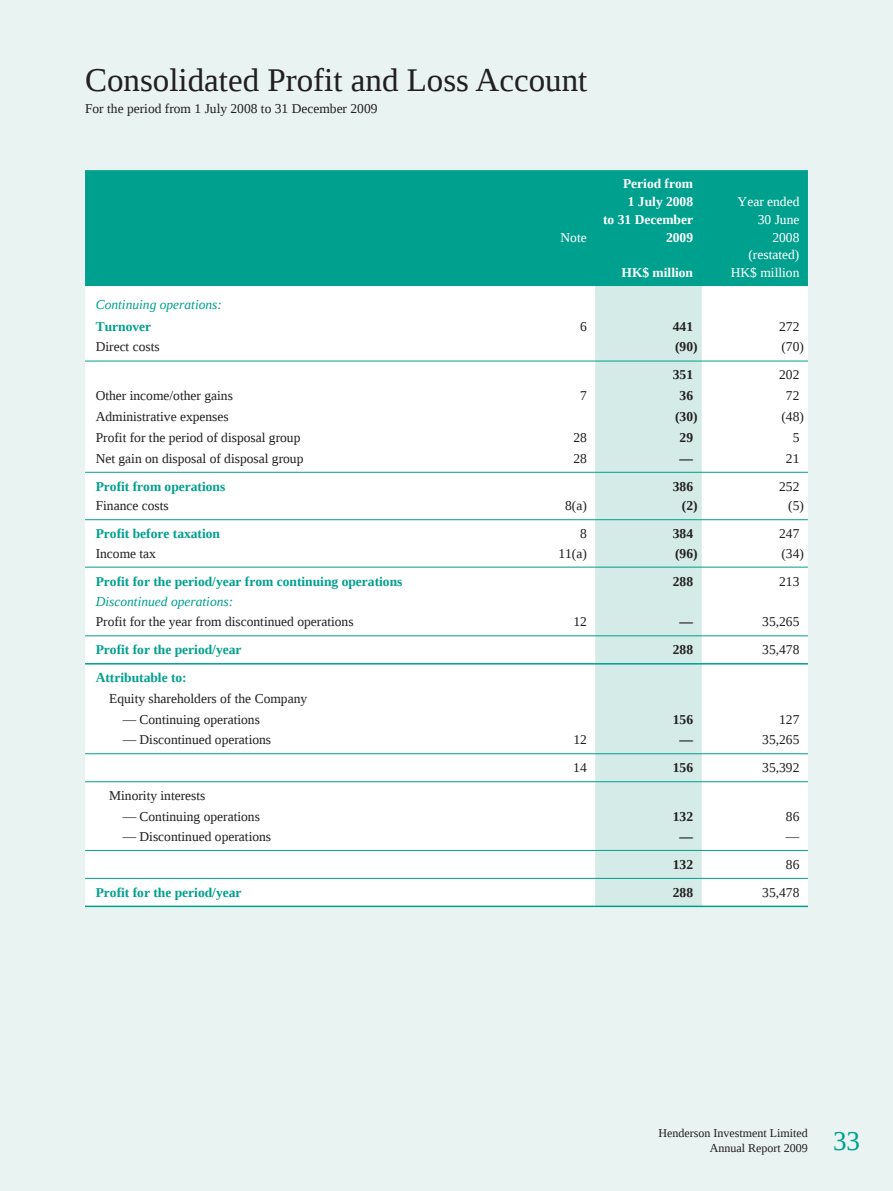
<style>
.page{position:relative;width:893px;height:1191px;background:#fff}
.page>*{position:absolute;margin:0;border:0;box-sizing:border-box;transform-origin:0 0}
.t1{font:33px "Liberation Serif";color:#231f20}
.t2{font:27px "Liberation Serif";color:#00a08e}
.t3{font:13.5px/20.4px "Liberation Serif";color:#231f20}
.t4{font:700 13.5px "Liberation Serif";color:#00a08e}
.t5{font:700 13.5px "Liberation Serif";color:#231f20}
.t6{font:700 13.5px/18px "Liberation Serif";color:#fff;text-align:right}
.t7{font:13.5px/18px "Liberation Serif";color:#fff;text-align:right}
.t8{font:italic 13.5px/21.6px "Liberation Serif";color:#00a08e}
.t9{font:12px/14.4px "Liberation Serif";color:#231f20;text-align:right}
.s1{font-weight:700;font-style:normal}
.s2{font-style:italic;color:#00a08e}
.s3{font-weight:700;color:#00a08e}
</style>
<div class="page">
<div style="left:0;top:0;width:893px;height:1190px;background:#e9f4f2"></div>
<div style="left:85px;top:170px;width:723px;height:116px;background:#00a08e"></div>
<div style="left:85px;top:287px;width:723px;height:618px;background:#fff"></div>
<div style="left:595px;top:286px;width:107px;height:619px;background:#d4ebe7"></div>
<hr style="left:85px;top:361px;width:723px;height:1px;background:#00a08e">
<hr style="left:85px;top:472px;width:723px;height:1px;background:#00a08e">
<hr style="left:85px;top:905px;width:723px;height:2px;background:#00a08e">
<hr style="left:85px;top:850px;width:723px;height:1px;background:#00a08e">
<hr style="left:85px;top:878px;width:723px;height:1px;background:#00a08e">
<hr style="left:85px;top:753px;width:723px;height:1px;background:#00a08e">
<hr style="left:85px;top:781px;width:723px;height:1px;background:#00a08e">
<hr style="left:85px;top:663px;width:723px;height:1px;background:#00a08e">
<hr style="left:85px;top:635px;width:723px;height:1px;background:#00a08e">
<hr style="left:85px;top:567px;width:723px;height:1px;background:#00a08e">
<hr style="left:85px;top:519px;width:723px;height:1px;background:#00a08e">
<p class="t1" style="left:85px;top:62px;width:504px">Consolidated Profit and Loss Account</p>
<p class="t3" style="left:85px;top:98px;width:294px">For the period from 1 July 2008 to 31 December 2009</p>
<p class="t7" style="left:561px;top:228px;width:28px">Note</p>
<p class="t6" style="left:603px;top:174px;width:91px">Period from<br>1 July 2008<br>to 31 December<br>2009</p>
<p class="t6" style="left:621px;top:264px;width:73px">HK$ million</p>
<p class="t7" style="left:738px;top:192px;width:63px">Year ended<br>30 June<br>2008</p>
<p class="t7" style="left:731px;top:246px;width:70px">(restated)<br>HK$ million</p>
<p class="t8" style="left:96px;top:294px;width:128px">Continuing operations:<br><span class="s1">Turnover</span></p>
<p class="t3" style="left:580px;top:316px;width:8px">6</p>
<p class="t5" style="left:673px;top:319px;width:22px">441</p>
<p class="t3" style="left:779px;top:316px;width:22px">272</p>
<p class="t3" style="left:96px;top:337px;width:66px">Direct costs</p>
<p class="t5" style="left:675px;top:339px;width:24px">(90)</p>
<p class="t3" style="left:781px;top:337px;width:24px">(70)</p>
<p class="t5" style="left:673px;top:367px;width:22px">351</p>
<p class="t3" style="left:779px;top:365px;width:22px">202</p>
<p class="t3" style="left:96px;top:385px;width:139px">Other income/other gains</p>
<p class="t3" style="left:580px;top:385px;width:8px">7</p>
<p class="t5" style="left:680px;top:388px;width:15px">36</p>
<p class="t3" style="left:786px;top:385px;width:15px">72</p>
<p class="t3" style="left:96px;top:406px;width:135px">Administrative expenses</p>
<p class="t5" style="left:675px;top:409px;width:24px">(30)</p>
<p class="t3" style="left:781px;top:406px;width:24px">(48)</p>
<p class="t3" style="left:96px;top:427px;width:206px">Profit for the period of disposal group</p>
<p class="t3" style="left:573px;top:427px;width:15px">28</p>
<p class="t5" style="left:680px;top:430px;width:15px">29</p>
<p class="t3" style="left:793px;top:427px;width:8px">5</p>
<p class="t3" style="left:96px;top:448px;width:209px">Net gain on disposal of disposal group</p>
<p class="t3" style="left:573px;top:448px;width:15px">28</p>
<p class="t5" style="left:680px;top:451px;width:15px">—</p>
<p class="t3" style="left:786px;top:448px;width:15px">21</p>
<p class="t4" style="left:96px;top:478px;width:131px">Profit from operations</p>
<p class="t5" style="left:673px;top:478px;width:22px">386</p>
<p class="t3" style="left:779px;top:476px;width:22px">252</p>
<p class="t3" style="left:96px;top:495px;width:75px">Finance costs</p>
<p class="t3" style="left:565px;top:495px;width:23px">8(a)</p>
<p class="t5" style="left:682px;top:498px;width:17px">(2)</p>
<p class="t3" style="left:788px;top:495px;width:17px">(5)</p>
<p class="t4" style="left:96px;top:526px;width:126px">Profit before taxation</p>
<p class="t3" style="left:580px;top:523px;width:8px">8</p>
<p class="t5" style="left:673px;top:526px;width:22px">384</p>
<p class="t3" style="left:779px;top:523px;width:22px">247</p>
<p class="t3" style="left:96px;top:543px;width:62px">Income tax</p>
<p class="t3" style="left:558px;top:543px;width:30px">11(a)</p>
<p class="t5" style="left:675px;top:545px;width:24px">(96)</p>
<p class="t3" style="left:781px;top:543px;width:24px">(34)</p>
<p class="t4" style="left:96px;top:573px;width:308px">Profit for the period/year from continuing operations</p>
<p class="t5" style="left:673px;top:573px;width:22px">288</p>
<p class="t3" style="left:779px;top:571px;width:22px">213</p>
<p class="t3" style="left:96px;top:591px;width:259px"><span class="s2">Discontinued operations:<br></span>Profit for the year from discontinued operations</p>
<p class="t3" style="left:573px;top:611px;width:15px">12</p>
<p class="t5" style="left:680px;top:614px;width:15px">—</p>
<p class="t3" style="left:762px;top:611px;width:39px">35,265</p>
<p class="t4" style="left:96px;top:642px;width:147px">Profit for the period/year</p>
<p class="t5" style="left:673px;top:642px;width:22px">288</p>
<p class="t3" style="left:762px;top:639px;width:39px">35,478</p>
<p class="t3" style="left:109px;top:667px;width:199px;text-indent:-14px"><span class="s3">Attributable to:<br></span>Equity shareholders of the Company</p>
<p class="t3" style="left:123px;top:709px;width:139px">— Continuing operations</p>
<p class="t5" style="left:673px;top:712px;width:22px">156</p>
<p class="t3" style="left:779px;top:709px;width:22px">127</p>
<p class="t3" style="left:123px;top:729px;width:150px">— Discontinued operations</p>
<p class="t3" style="left:573px;top:729px;width:15px">12</p>
<p class="t5" style="left:680px;top:732px;width:15px">—</p>
<p class="t3" style="left:762px;top:729px;width:39px">35,265</p>
<p class="t3" style="left:573px;top:757px;width:15px">14</p>
<p class="t5" style="left:673px;top:760px;width:22px">156</p>
<p class="t3" style="left:762px;top:757px;width:39px">35,392</p>
<p class="t3" style="left:109px;top:785px;width:98px">Minority interests</p>
<p class="t3" style="left:123px;top:805px;width:139px">— Continuing operations</p>
<p class="t5" style="left:673px;top:808px;width:22px">132</p>
<p class="t3" style="left:786px;top:805px;width:15px">86</p>
<p class="t3" style="left:123px;top:826px;width:150px">— Discontinued operations</p>
<p class="t5" style="left:680px;top:829px;width:15px">—</p>
<p class="t3" style="left:786px;top:826px;width:15px">—</p>
<p class="t5" style="left:673px;top:856px;width:22px">132</p>
<p class="t3" style="left:786px;top:854px;width:15px">86</p>
<p class="t4" style="left:96px;top:884px;width:147px">Profit for the period/year</p>
<p class="t5" style="left:673px;top:884px;width:22px">288</p>
<p class="t3" style="left:762px;top:882px;width:39px">35,478</p>
<p class="t9" style="left:659px;top:1125px;width:151px">Henderson Investment Limited<br>Annual Report 2009</p>
<p class="t2" style="left:833px;top:1125px;width:28px">33</p>
</div>
